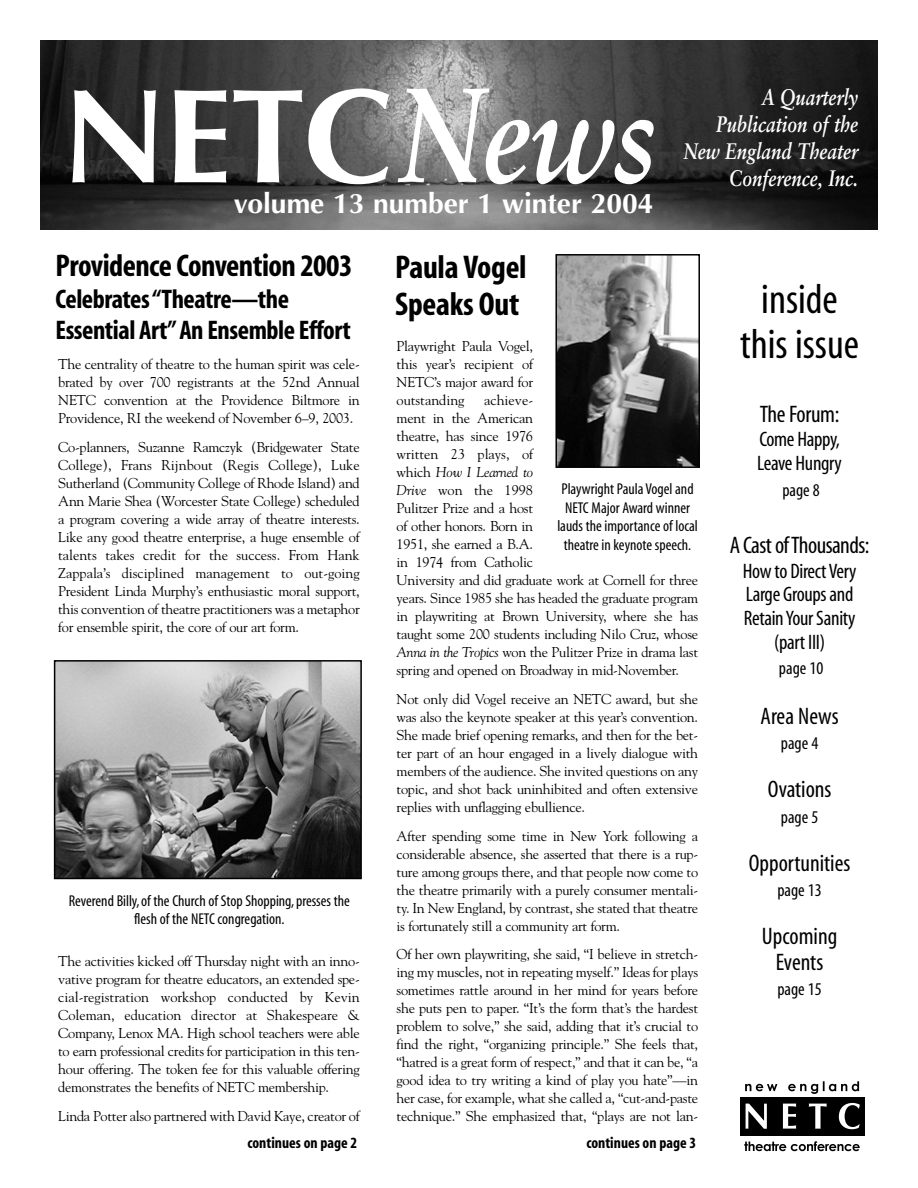
<style>
.page{position:relative;width:918px;height:1188px;background:#fff}
.page>*{position:absolute;margin:0;border:0;box-sizing:border-box;transform-origin:0 0}
.t1{font:700 134.4px "Optima";color:#fff}
.t2{font:condensed 42px/45px "Myriad";color:#000;text-align:center}
.t3{font:700 condensed 33px/37.5px "Myriad";letter-spacing:-.01em;color:#000}
.t4{font:700 condensed 31.5px "Myriad";letter-spacing:-.015em;color:#000}
.t5{font:700 28.35px "Optima";color:#fff}
.t6{font:700 condensed 27px/31.5px "Myriad";letter-spacing:-.015em;color:#000}
.t7{font:condensed 24px/25.5px "Myriad";color:#000;text-align:center}
.t8{font:condensed 24px "Myriad";letter-spacing:-.025em;color:#000}
.t9{font:italic 700 22.5px/27px "Sabon";color:#fff;text-align:right;scale:.8 1}
.t10{font:condensed 21px/23.5px "Myriad";letter-spacing:-.015em;color:#000}
.t11{font:condensed 18px "Myriad";color:#000}
.t12{font:condensed 15.75px/18.8px "Myriad";color:#000;text-align:center}
.t13{font:700 condensed 15.75px "Myriad";color:#000}
.t14{font:14.25px/18px "Goudy";letter-spacing:-.02em;color:#000;text-align:justify}
.s1{font-family:"Sabon";font-style:italic}
.s2{font-style:italic}
</style>
<div class="page">
<img style="left:40px;top:40px;width:838px;height:190px">
<div style="left:740px;top:1097px;width:125px;height:39px;background:#000"></div>
<svg style="left:745px;top:1081px;width:114px;height:13px"></svg>
<svg style="left:744px;top:1141px;width:116px;height:10px"></svg>
<svg style="left:746px;top:1103px;width:114px;height:26px"></svg>
<img style="left:558px;top:257px;width:139px;height:208px">
<div style="left:555px;top:254px;width:145px;height:214px;border:2px solid #000"></div>
<img style="left:57px;top:663px;width:302px;height:213px">
<div style="left:54px;top:660px;width:308px;height:219px;border:2px solid #000"></div>
<h1 class="t1" style="left:62px;top:81px;width:596px">NETC<span class="s1">News</span></h1>
<h3 class="t5" style="left:234px;top:191px;width:421px">volume 13 number 1 winter 2004</h3>
<h3 class="t9" style="left:684px;top:85px;width:219px">A Quarterly<br>Publication of the<br>New England Theater<br>Conference, Inc.</h3>
<h3 class="t4" style="left:56px;top:254px;width:299px">Providence Convention 2003</h3>
<h3 class="t6" style="left:56px;top:285px;width:297px">Celebrates “Theatre—the<br>Essential Art” An Ensemble Effort</h3>
<p class="t14" style="left:58px;top:356px;width:303px">The centrality of theatre to the human spirit was cele&shy;brated by over 700 registrants at the 52nd Annual NETC convention at the Providence Biltmore in Providence, RI the weekend of November 6–9, 2003.</p>
<p class="t14" style="left:58px;top:439px;width:303px">Co-planners, Suzanne Ramczyk (Bridgewater State College), Frans Rijnbout (Regis College), Luke Sutherland (Community College of Rhode Island) and Ann Marie Shea (Worcester State College) scheduled a program covering a wide array of theatre interests.<br>Like any good theatre enterprise, a huge ensemble of talents takes credit for the success. From Hank Zappala’s disciplined management to out-going President Linda Murphy’s enthusiastic moral support, this convention of theatre practitioners was a metaphor for ensemble spirit, the core of our art form.</p>
<p class="t12" style="left:69px;top:892px;width:283px">Reverend Billy, of the Church of Stop Shopping, presses the flesh of the NETC congregation.</p>
<p class="t14" style="left:58px;top:954px;width:303px">The activities kicked off Thursday night with an inno&shy;vative program for theatre educators, an extended spe&shy;cial-registration workshop conducted by Kevin Coleman, education director at Shakespeare &amp; Company, Lenox MA. High school teachers were able to earn professional credits for participation in this ten&shy;hour offering. The token fee for this valuable offering demonstrates the benefits of NETC membership.</p>
<p class="t14" style="left:58px;top:1108px;width:303px">Linda Potter also partnered with David Kaye, creator of</p>
<p class="t13" style="left:247px;top:1136px;width:111px">continues on page 2</p>
<h3 class="t3" style="left:395px;top:250px;width:133px">Paula Vogel<br>Speaks Out</h3>
<p class="t14" style="left:397px;top:338px;width:138px">Playwright Paula Vogel, this year’s recipient of NETC’s major award for outstanding</p>
<p class="t14" style="left:397px;top:392px;width:303px;text-align:left;text-indent:87px">achieve-<br>ment in the American<br>theatre, has since 1976<br>written 23 plays, of<br>which <span class="s2">How I Learned to<br>Drive</span> won the 1998<br>Pulitzer Prize and a host<br>of other honors. Born in<br>1951, she earned a B.A.<br>in 1974 from Catholic<br>University and did graduate work at Cornell for three years. Since 1985 she has headed the graduate program in playwriting at Brown University, where she has taught some 200 students including Nilo Cruz, whose<br><span class="s2">Anna in the Tropics</span> won the Pulitzer Prize in drama last spring and opened on Broadway in mid-November.</p>
<p class="t14" style="left:397px;top:691px;width:303px">Not only did Vogel receive an NETC award, but she was also the keynote speaker at this year’s convention.<br>She made brief opening remarks, and then for the bet&shy;ter part of an hour engaged in a lively dialogue with members of the audience. She invited questions on any topic, and shot back uninhibited and often extensive replies with unflagging ebullience.</p>
<p class="t14" style="left:397px;top:828px;width:303px">After spending some time in New York following a considerable absence, she asserted that there is a rup&shy;ture among groups there, and that people now come to the theatre primarily with a purely consumer mentali&shy;ty. In New England, by contrast, she stated that theatre is fortunately still a community art form.</p>
<p class="t14" style="left:397px;top:947px;width:303px">Of her own playwriting, she said, “I believe in stretch&shy;ing my muscles, not in repeating myself.” Ideas for plays sometimes rattle around in her mind for years before she puts pen to paper. “It’s the form that’s the hardest problem to solve,” she said, adding that it’s crucial to find the right, “organizing principle.” She feels that, “hatred is a great form of respect,” and that it can be, “a good idea to try writing a kind of play you hate”—in her case, for example, what she called a, “cut-and-paste technique.” She emphasized that, “plays are not lan-</p>
<p class="t12" style="left:557px;top:480px;width:142px">Playwright Paula Vogel and<br>NETC Major Award winner lauds the importance of local theatre in keynote speech.</p>
<p class="t13" style="left:586px;top:1136px;width:111px">continues on page 3</p>
<h2 class="t2" style="left:740px;top:279px;width:120px">inside this issue</h2>
<h3 class="t7" style="left:760px;top:403px;width:81px">The Forum:</h3>
<h3 class="t10" style="left:757px;top:429px;width:86px;line-height:24px">Come Happy,<br>Leave Hungry</h3>
<p class="t11" style="left:782px;top:483px;width:39px">page 8</p>
<h3 class="t8" style="left:730px;top:536px;width:141px">A Cast of Thousands:</h3>
<h3 class="t10" style="left:743px;top:561px;width:115px;text-align:center">How to Direct Very<br>Large Groups and<br>Retain Your Sanity (part III)</h3>
<p class="t11" style="left:779px;top:662px;width:46px">page 10</p>
<h3 class="t7" style="left:761px;top:705px;width:80px">Area News</h3>
<p class="t11" style="left:781px;top:737px;width:39px">page 4</p>
<h3 class="t7" style="left:768px;top:778px;width:65px">Ovations</h3>
<p class="t11" style="left:781px;top:810px;width:39px">page 5</p>
<h3 class="t7" style="left:749px;top:852px;width:103px">Opportunities</h3>
<p class="t11" style="left:777px;top:884px;width:46px">page 13</p>
<h3 class="t7" style="left:762px;top:925px;width:77px">Upcoming<br>Events</h3>
<p class="t11" style="left:777px;top:983px;width:46px">page 15</p>
</div>
